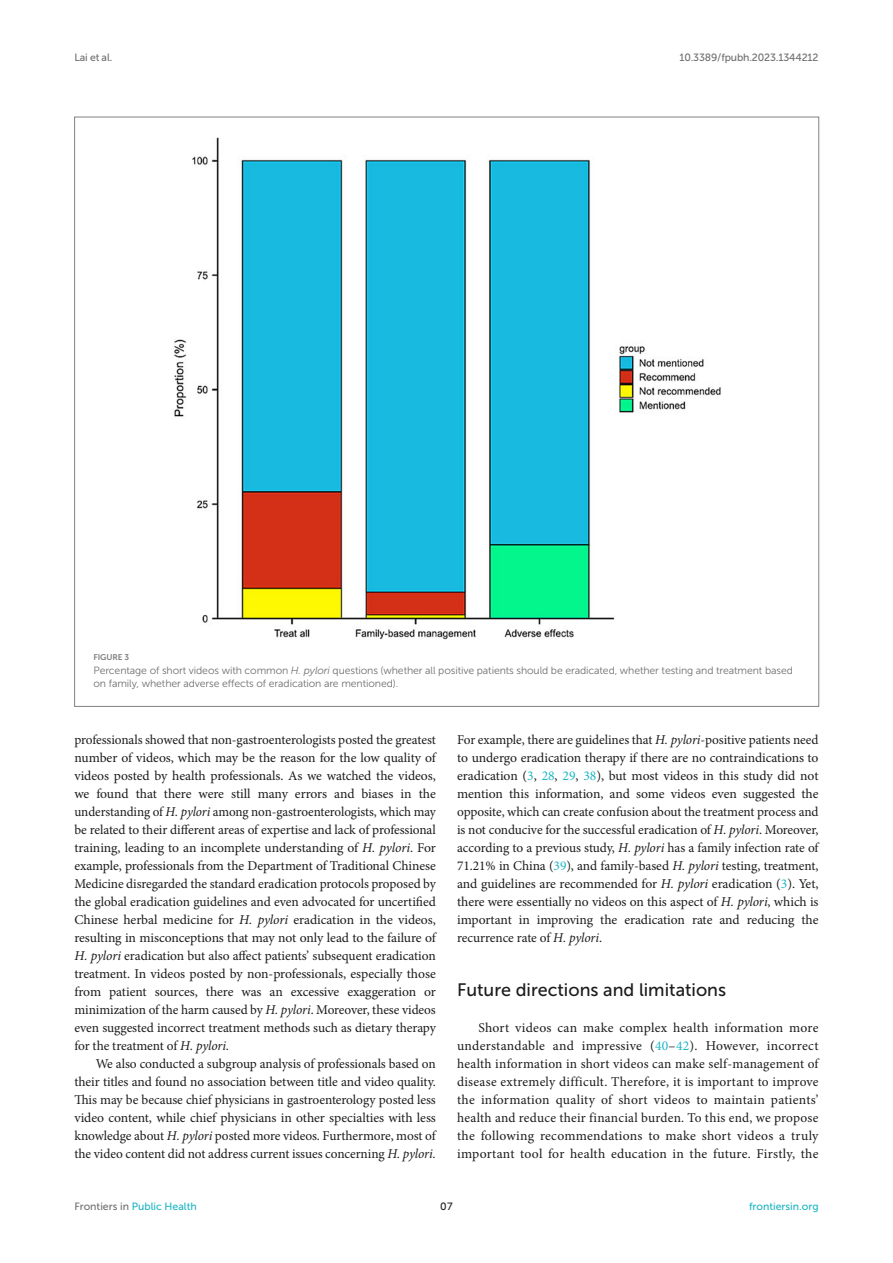
<style>
.page{position:relative;width:893px;height:1263px;background:#fff}
.page>*{position:absolute;margin:0;border:0;box-sizing:border-box;transform-origin:0 0}
.HEAD_2{font:18px "Museo Sans 500";color:#1b1c1b}
.TEXT{font:13.5px/18px "Minion Pro";letter-spacing:-.005em;color:#1b1c1b;text-align:justify}
.TEXT_FLUSH{font:13.5px/18px "Minion Pro";letter-spacing:.02em;color:#1b1c1b;text-align:justify}
.FIG_LEG{font:10.5px/13.5px "Museo Sans 300";letter-spacing:-.01em;color:#706f70}
.t1{font:10.5px "Museo Sans 500";color:#1db5c3}
.t2{font:10.5px "Museo Sans 500";letter-spacing:-.015em;color:#706f70}
.t3{font:10.5px "Museo Sans 500";color:#1b1c1b}
.FIG_HD{font:8.25px "Museo Sans 700";letter-spacing:-.01em;color:#7e7f7f}
.s1{font-style:italic}
.s2{color:#1db5c3}
.s3{color:#706f70}
</style>
<div class="page">
<img style="left:174px;top:137px;width:547px;height:503px">
<p class="t2" style="left:74px;top:51px;width:39px">Lai et al.</p>
<p class="t2" style="left:679px;top:51px;width:141px">10.3389/fpubh.2023.1344212</p>
<p class="FIG_HD" style="left:94px;top:653px;width:37px">FIGURE 3</p>
<p class="FIG_LEG" style="left:94px;top:664px;width:701px">Percentage of short videos with common <span class="s1">H. pylori</span> questions (whether all positive patients should be eradicated, whether testing and treatment based on family, whether adverse effects of eradication are mentioned).</p>
<p class="TEXT" style="left:74px;top:731px;width:363px">professionals showed that non-gastroenterologists posted the greatest number of videos, which may be the reason for the low quality of videos posted by health professionals. As we watched the videos, we found that there were still many errors and biases in the understanding of <span class="s1">H. pylori</span> among non-gastroenterologists, which may be related to their different areas of expertise and lack of professional training, leading to an incomplete understanding of <span class="s1">H. pylori</span>. For example, professionals from the Department of Traditional Chinese Medicine disregarded the standard eradication protocols proposed by the global eradication guidelines and even advocated for uncertified Chinese herbal medicine for <span class="s1">H. pylori</span> eradication in the videos, resulting in misconceptions that may not only lead to the failure of <span class="s1">H. pylori</span> eradication but also affect patients’ subsequent eradication treatment. In videos posted by non-professionals, especially those from patient sources, there was an excessive exaggeration or minimization of the harm caused by <span class="s1">H. pylori</span>. Moreover, these videos even suggested incorrect treatment methods such as dietary therapy for the treatment of <span class="s1">H. pylori.</span></p>
<p class="TEXT" style="left:74px;top:1055px;width:363px;text-indent:21px">We also conducted a subgroup analysis of professionals based on their titles and found no association between title and video quality.<br>This may be because chief physicians in gastroenterology posted less video content, while chief physicians in other specialties with less knowledge about <span class="s1">H. pylori</span> posted more videos. Furthermore, most of the video content did not address current issues concerning <span class="s1">H. pylori.</span></p>
<p class="TEXT" style="left:457px;top:731px;width:363px">For example, there are guidelines that <span class="s1">H. pylori</span>-positive patients need to undergo eradication therapy if there are no contraindications to eradication (<span class="s2">3</span>, <span class="s2">28</span>, <span class="s2">29</span>, <span class="s2">38</span>), but most videos in this study did not mention this information, and some videos even suggested the opposite, which can create confusion about the treatment process and is not conducive for the successful eradication of <span class="s1">H. pylori</span>. Moreover, according to a previous study, <span class="s1">H. pylori</span> has a family infection rate of 71.21% in China (<span class="s2">39</span>), and family-based <span class="s1">H. pylori</span> testing, treatment, and guidelines are recommended for <span class="s1">H. pylori</span> eradication (<span class="s2">3</span>). Yet, there were essentially no videos on this aspect of <span class="s1">H. pylori</span>, which is important in improving the eradication rate and reducing the recurrence rate of <span class="s1">H. pylori</span>.</p>
<p class="HEAD_2" style="left:457px;top:980px;width:271px">Future directions and limitations</p>
<p class="TEXT_FLUSH" style="left:457px;top:1019px;width:363px;text-indent:21px">Short videos can make complex health information more understandable and impressive (<span class="s2">40</span>–<span class="s2">42</span>). However, incorrect health information in short videos can make self-management of disease extremely difficult. Therefore, it is important to improve the information quality of short videos to maintain patients’ health and reduce their financial burden. To this end, we propose the following recommendations to make short videos a truly important tool for health education in the future. Firstly, the</p>
<p class="t1" style="left:74px;top:1200px;width:124px"><span class="s3">Frontiers in</span> Public Health</p>
<p class="t3" style="left:440px;top:1200px;width:14px">07</p>
<p class="t1" style="left:749px;top:1200px;width:71px">frontiersin.org</p>
</div>
